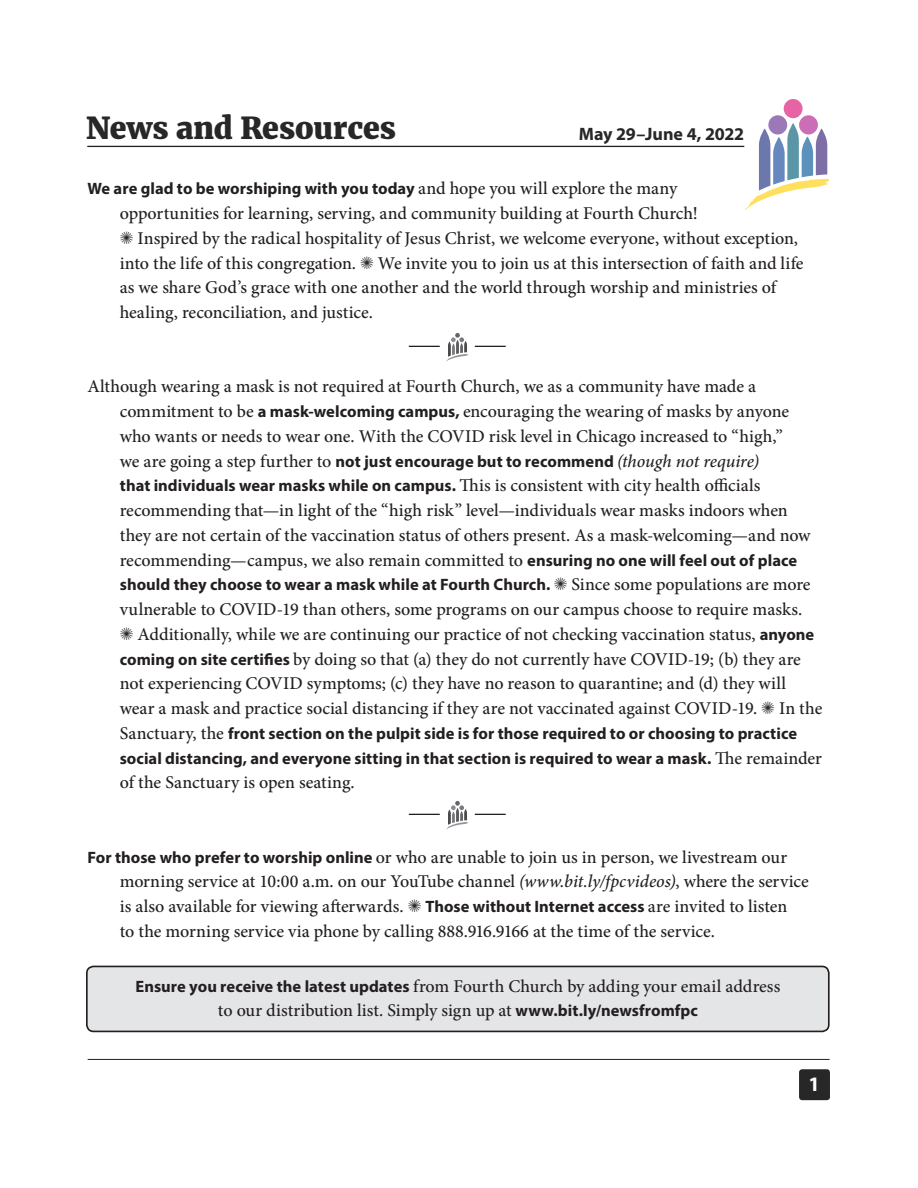
<style>
.page{position:relative;width:918px;height:1188px;background:#fff}
.page>*{position:absolute;margin:0;border:0;box-sizing:border-box;transform-origin:0 0}
.t1{font:800 30px "Merriweather";letter-spacing:-.005em;color:#272728}
.t2{font:700 20.7px "Myriad Pro";color:#fff}
.t3{font:500 18px/24.8px "Minion Pro";color:#231f20}
.t4{font:700 18px "Myriad Pro";letter-spacing:-.01em;color:#272728}
.t5{font:700 16.5px/24.8px "Myriad Pro";color:#231f20}
.s1{font-family:"Minion Pro";font-weight:500;font-size:18px}
.s2{color:#272728}
.s3{font-family:"Myriad Pro";font-weight:700;font-size:16.5px}
.s4{font-family:"Minion Pro";font-weight:500;font-style:italic;font-size:18px}
.s5{font-style:italic}
</style>
<div class="page">
<svg style="left:768px;top:115px;width:19px;height:20px"></svg>
<svg style="left:799px;top:115px;width:19px;height:20px"></svg>
<div style="left:784px;top:99px;width:19px;height:19px;background:#e764a4;border-radius:50%"></div>
<svg style="left:744px;top:123px;width:85px;height:87px"></svg>
<hr style="left:87px;top:146px;width:657px;height:1px;background:#231f20">
<svg style="left:446px;top:801px;width:23px;height:29px"></svg>
<hr style="left:475px;top:814px;width:31px;height:1px;background:#231f20">
<hr style="left:409px;top:814px;width:31px;height:1px;background:#231f20">
<svg style="left:446px;top:333px;width:23px;height:29px"></svg>
<hr style="left:475px;top:346px;width:31px;height:1px;background:#231f20">
<hr style="left:409px;top:346px;width:31px;height:1px;background:#231f20">
<div style="left:87px;top:966px;width:742px;height:65px;background:#e4e5e7;border-radius:7px"></div>
<div style="left:86px;top:966px;width:744px;height:66px;border:2px solid #231f20;border-radius:7px"></div>
<div style="left:799px;top:1069px;width:31px;height:31px;background:#272728;border-radius:3px"></div>
<hr style="left:88px;top:1059px;width:742px;height:1px;background:#231f20">
<p class="t1" style="left:86px;top:109px;width:311px">News and Resources</p>
<p class="t4" style="left:579px;top:122px;width:167px">May 29–June 4, 2022</p>
<p class="t5" style="left:87px;top:176px;width:591px">We are glad to be worshiping with you today <span class="s1">and hope you will explore the many</span></p>
<p class="t3" style="left:120px;top:201px;width:685px">opportunities for learning, serving, and community building at Fourth Church!<br><span class="s2">✺</span> Inspired by the radical hospitality of Jesus Christ, we welcome everyone, without exception, into the life of this congregation. <span class="s2">✺</span> We invite you to join us at this intersection of faith and life</p>
<p class="t3" style="left:120px;top:275px;width:658px">as we share God’s grace with one another and the world through worship and ministries of healing, reconciliation, and justice.</p>
<p class="t3" style="left:120px;top:374px;width:671px;text-indent:-32px">Although wearing a mask is not required at Fourth Church, we as a community have made a commitment to be <span class="s3">a mask-welcoming campus,</span> encouraging the wearing of masks by anyone who wants or needs to wear one. With the COVID risk level in Chicago increased to “high,”</p>
<p class="t5" style="left:120px;top:448px;width:641px"><span class="s1">we are going a step further to</span> not just encourage but to recommend <span class="s4">(though not require)</span></p>
<p class="t3" style="left:120px;top:473px;width:692px"><span class="s3">that individuals wear masks while on campus.</span> This is consistent with city health officials recommending that—in light of the “high risk” level—individuals wear masks indoors when they are not certain of the vaccination status of others present. As a mask-welcoming—and now recommending—campus, we also remain committed to <span class="s3">ensuring no one will feel out of place</span></p>
<p class="t5" style="left:120px;top:572px;width:692px">should they choose to wear a mask while at Fourth Church. <span class="s2">✺</span> <span class="s1">Since some populations are more</span></p>
<p class="t3" style="left:120px;top:597px;width:704px">vulnerable to COVID-19 than others, some programs on our campus choose to require masks.<br><span class="s2">✺</span> Additionally, while we are continuing our practice of not checking vaccination status, <span class="s3">anyone coming on site certifies</span> by doing so that (a) they do not currently have COVID-19; (b) they are not experiencing COVID symptoms; (c) they have no reason to quarantine; and (d) they will wear a mask and practice social distancing if they are not vaccinated against COVID-19. <span class="s2">✺</span> In the</p>
<p class="t5" style="left:120px;top:720px;width:704px"><span class="s1">Sanctuary, the</span> front section on the pulpit side is for those required to or choosing to practice social distancing, and everyone sitting in that section is required to wear a mask. <span class="s1">The remainder</span></p>
<p class="t3" style="left:120px;top:770px;width:236px">of the Sanctuary is open seating.</p>
<p class="t3" style="left:120px;top:845px;width:691px;text-indent:-32px"><span class="s3">For those who prefer to worship online</span> or who are unable to join us in person, we livestream our morning service at 10:00 a.m. on our YouTube channel <span class="s5">(www.bit.ly/fpcvideos)</span>, where the service is also available for viewing afterwards. <span class="s2">✺</span> <span class="s3">Those without Internet access</span> are invited to listen</p>
<p class="t3" style="left:120px;top:919px;width:597px">to the morning service via phone by calling 888.916.9166 at the time of the service.</p>
<p class="t3" style="left:136px;top:974px;width:646px"><span class="s3">Ensure you receive the latest updates</span> from Fourth Church by adding your email address</p>
<p class="t3" style="left:218px;top:998px;width:481px">to our distribution list. Simply sign up at <span class="s3">www.bit.ly/newsfromfpc</span></p>
<p class="t2" style="left:808px;top:1070px;width:13px">1</p>
</div>
